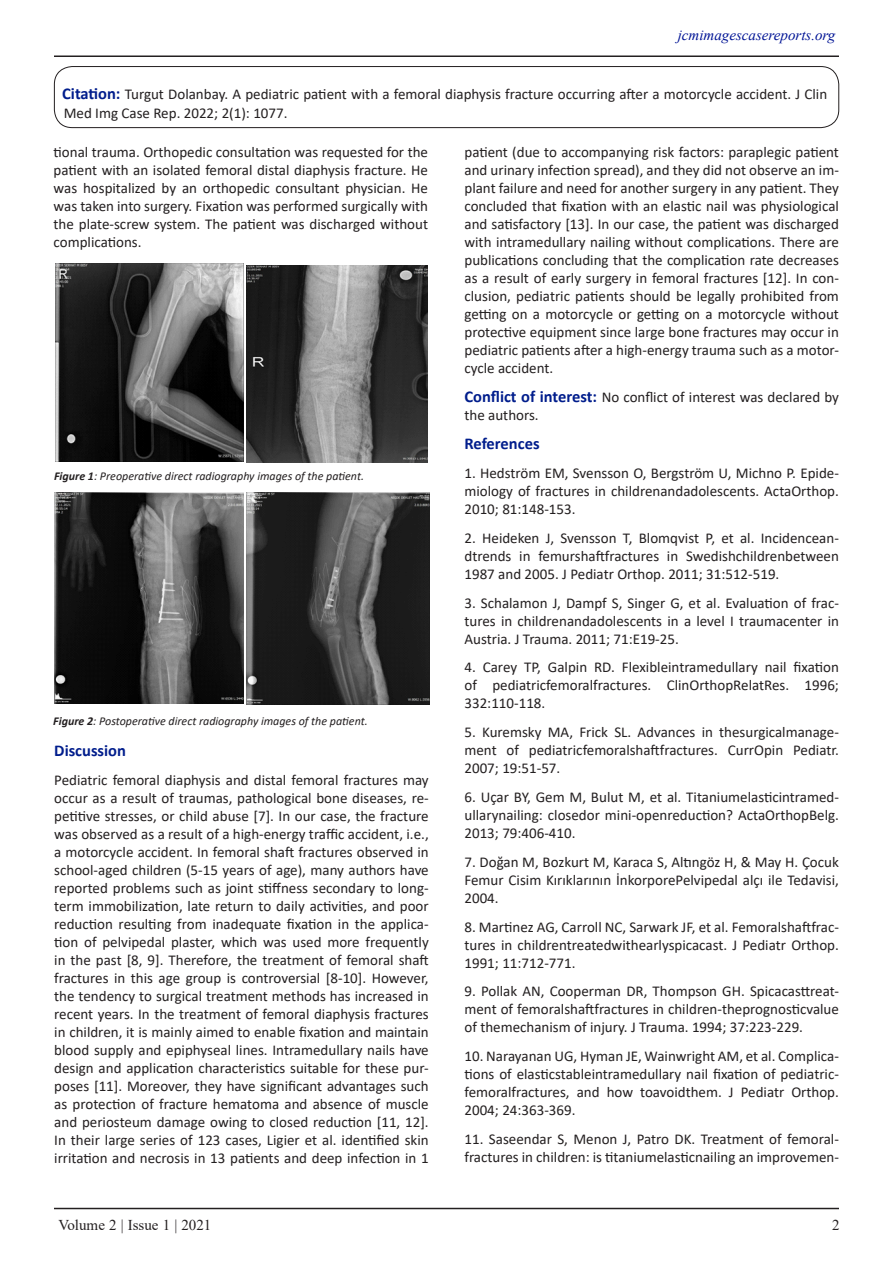
<style>
.page{position:relative;width:893px;height:1263px;background:#fff}
.page>*{position:absolute;margin:0;border:0;box-sizing:border-box;transform-origin:0 0}
.side_heading_new{font:700 16.5px "Calibri";color:#001d8c}
.side_heading_new-2{font:15px/18px "Calibri";color:#231f20;text-align:justify}
.Paragraph_Style_1{font:15px/19.5px "Calibri";color:#231f20}
.t1{font:italic 15px "Times New Roman";color:#001495}
.t2{font:15px "Times New Roman";color:#231f20}
.t3{font:italic 12px "Calibri";color:#231f20}
.s1{font-weight:700;font-size:16.5px;color:#001d8c}
.s2{font-weight:700}
</style>
<div class="page">
<hr style="left:54px;top:56px;width:785px;height:1px;background:#231f20">
<hr style="left:54px;top:1208px;width:785px;height:1px;background:#231f20">
<div style="left:54px;top:66px;width:785px;height:62px;border:1px solid #231f20;border-radius:18px"></div>
<img style="left:55px;top:263px;width:188px;height:198px">
<img style="left:247px;top:265px;width:181px;height:197px">
<img style="left:54px;top:493px;width:189px;height:210px">
<img style="left:247px;top:493px;width:182px;height:212px">
<p class="t1" style="left:678px;top:24px;width:159px">jcmimagescasereports.org</p>
<p class="Paragraph_Style_1" style="left:62px;top:84px;width:766px"><span class="s1">Citation:</span> Turgut Dolanbay. A pediatric patient with a femoral diaphysis fracture occurring after a motorcycle accident. J Clin<br>Med Img Case Rep. 2022; 2(1): 1077.</p>
<p class="side_heading_new-2" style="left:54px;top:143px;width:376px">tional trauma. Orthopedic consultation was requested for the patient with an isolated femoral distal diaphysis fracture. He was hospitalized by an orthopedic consultant physician. He was taken into surgery. Fixation was performed surgically with the plate-screw system. The patient was discharged without complications.</p>
<p class="t3" style="left:54px;top:468px;width:312px"><span class="s2">Figure 1</span>: Preoperative direct radiography images of the patient.</p>
<p class="t3" style="left:53px;top:712px;width:316px"><span class="s2">Figure 2</span>: Postoperative direct radiography images of the patient.</p>
<p class="side_heading_new" style="left:54px;top:739px;width:73px">Discussion</p>
<p class="side_heading_new-2" style="left:54px;top:770px;width:376px">Pediatric femoral diaphysis and distal femoral fractures may occur as a result of traumas, pathological bone diseases, re&shy;petitive stresses, or child abuse [7]. In our case, the fracture was observed as a result of a high-energy traffic accident, i.e., a motorcycle accident. In femoral shaft fractures observed in school-aged children (5-15 years of age), many authors have reported problems such as joint stiffness secondary to long&shy;term immobilization, late return to daily activities, and poor reduction resulting from inadequate fixation in the applica&shy;tion of pelvipedal plaster, which was used more frequently in the past [8, 9]. Therefore, the treatment of femoral shaft fractures in this age group is controversial [8-10]. However, the tendency to surgical treatment methods has increased in recent years. In the treatment of femoral diaphysis fractures in children, it is mainly aimed to enable fixation and maintain blood supply and epiphyseal lines. Intramedullary nails have design and application characteristics suitable for these pur&shy;poses [11]. Moreover, they have significant advantages such as protection of fracture hematoma and absence of muscle and periosteum damage owing to closed reduction [11, 12].<br>In their large series of 123 cases, Ligier et al. identified skin irritation and necrosis in 13 patients and deep infection in 1</p>
<p class="side_heading_new-2" style="left:464px;top:143px;width:376px">patient (due to accompanying risk factors: paraplegic patient and urinary infection spread), and they did not observe an im&shy;plant failure and need for another surgery in any patient. They concluded that fixation with an elastic nail was physiological and satisfactory [13]. In our case, the patient was discharged with intramedullary nailing without complications. There are publications concluding that the complication rate decreases as a result of early surgery in femoral fractures [12]. In con&shy;clusion, pediatric patients should be legally prohibited from getting on a motorcycle or getting on a motorcycle without protective equipment since large bone fractures may occur in pediatric patients after a high-energy trauma such as a motor&shy;cycle accident.</p>
<p class="side_heading_new-2" style="left:464px;top:388px;width:376px"><span class="s1">Conflict of interest:</span> No conflict of interest was declared by the authors.</p>
<p class="side_heading_new" style="left:464px;top:432px;width:77px">References</p>
<p class="side_heading_new-2" style="left:464px;top:463px;width:376px">1. Hedström EM, Svensson O, Bergström U, Michno P. Epide&shy;miology of fractures in childrenandadolescents. ActaOrthop.<br>2010; 81:148-153.</p>
<p class="side_heading_new-2" style="left:464px;top:528px;width:376px">2. Heideken J, Svensson T, Blomqvist P, et al. Incidencean&shy;dtrends in femurshaftfractures in Swedishchildrenbetween 1987 and 2005. J Pediatr Orthop. 2011; 31:512-519.</p>
<p class="side_heading_new-2" style="left:464px;top:593px;width:376px">3. Schalamon J, Dampf S, Singer G, et al. Evaluation of frac&shy;tures in childrenandadolescents in a level I traumacenter in Austria. J Trauma. 2011; 71:E19-25.</p>
<p class="side_heading_new-2" style="left:464px;top:658px;width:376px">4. Carey TP, Galpin RD. Flexibleintramedullary nail fixation of pediatricfemoralfractures. ClinOrthopRelatRes. 1996; 332:110-118.</p>
<p class="side_heading_new-2" style="left:464px;top:723px;width:376px">5. Kuremsky MA, Frick SL. Advances in thesurgicalmanage&shy;ment of pediatricfemoralshaftfractures. CurrOpin Pediatr.<br>2007; 19:51-57.</p>
<p class="side_heading_new-2" style="left:464px;top:787px;width:376px">6. Uçar BY, Gem M, Bulut M, et al. Titaniumelasticintramed&shy;ullarynailing: closedor mini-openreduction? ActaOrthopBelg.<br>2013; 79:406-410.</p>
<p class="side_heading_new-2" style="left:464px;top:852px;width:376px">7. Doğan M, Bozkurt M, Karaca S, Altıngöz H, &amp; May H. Çocuk Femur Cisim Kırıklarının İnkorporePelvipedal alçı ile Tedavisi, 2004.</p>
<p class="side_heading_new-2" style="left:464px;top:917px;width:376px">8. Martinez AG, Carroll NC, Sarwark JF, et al. Femoralshaftfrac&shy;tures in childrentreatedwithearlyspicacast. J Pediatr Orthop.<br>1991; 11:712-771.</p>
<p class="side_heading_new-2" style="left:464px;top:982px;width:376px">9. Pollak AN, Cooperman DR, Thompson GH. Spicacasttreat&shy;ment of femoralshaftfractures in children-theprognosticvalue of themechanism of injury. J Trauma. 1994; 37:223-229.</p>
<p class="side_heading_new-2" style="left:464px;top:1047px;width:376px">10. Narayanan UG, Hyman JE, Wainwright AM, et al. Complica&shy;tions of elasticstableintramedullary nail fixation of pediatric&shy;femoralfractures, and how toavoidthem. J Pediatr Orthop.<br>2004; 24:363-369.</p>
<p class="side_heading_new-2" style="left:464px;top:1129px;width:376px">11. Saseendar S, Menon J, Patro DK. Treatment of femoral&shy;fractures in children: is titaniumelasticnailing an improvemen-</p>
<p class="t2" style="left:59px;top:1214px;width:154px">Volume 2 | Issue 1 | 2021</p>
<p class="t2" style="left:832px;top:1214px;width:9px">2</p>
</div>
